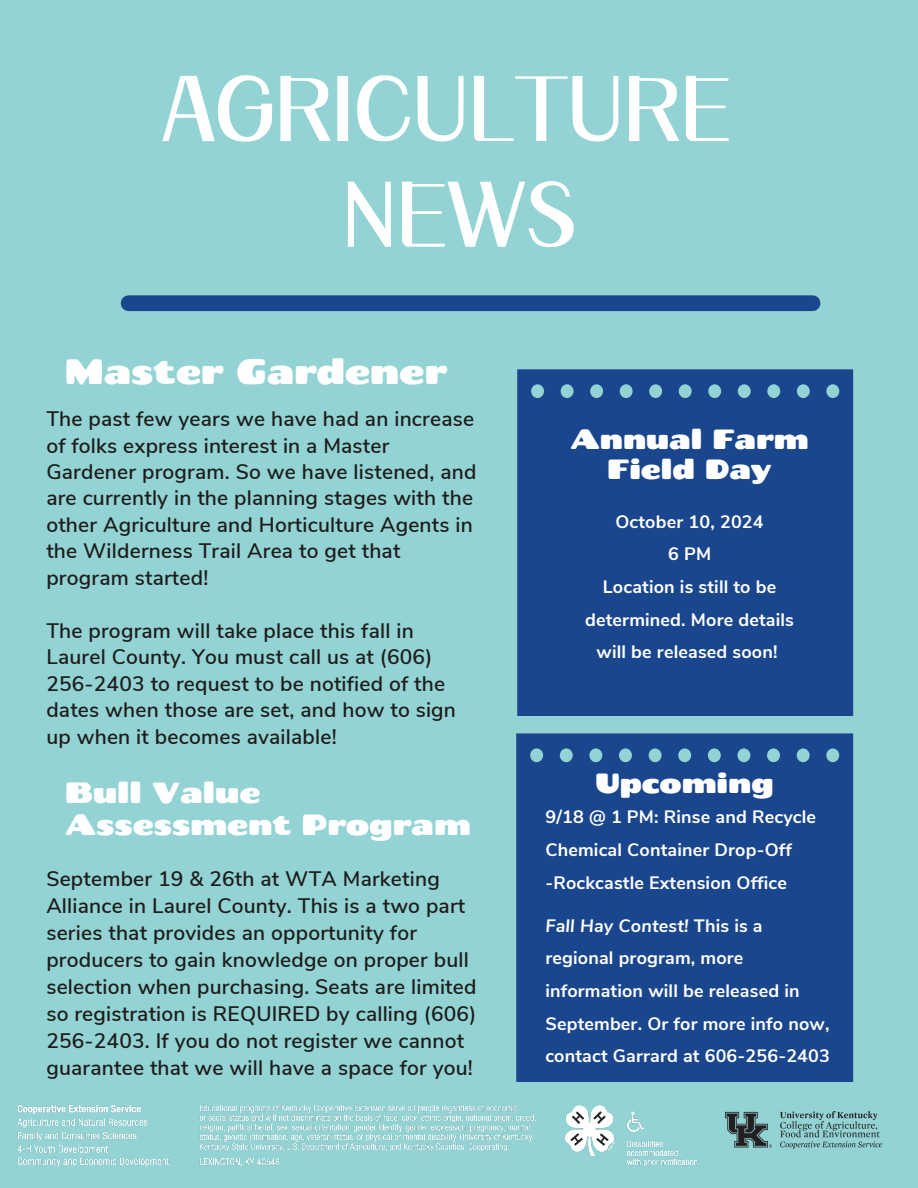
<style>
.page{position:relative;width:918px;height:1188px;background:#93d3d4}
.page>*{position:absolute;margin:0;border:0;box-sizing:border-box;transform-origin:0 0}
.t1{font:900 96.3px/105.8px "Canva Endeavor";letter-spacing:-.025em;color:#fff;text-align:center}
.t2{font:35.25px "Chango";letter-spacing:-.025em;color:#fff}
.t3{font:29.25px/31.5px "Chango";letter-spacing:-.025em;color:#fff}
.t4{font:27.75px/30.3px "Chango";letter-spacing:-.025em;color:#fff;text-align:center}
.t5{font:600 21px/26.4px "Nunito Sans";letter-spacing:.01em;color:#1d1d1b}
.t6{font:700 18px/32.7px "Nunito Sans";letter-spacing:.01em;color:#fff}
.s1{font-style:italic}
</style>
<div class="page">
<div style="left:129px;top:295px;width:684px;height:16px;background:#19468d"></div>
<div style="left:517px;top:369px;width:336px;height:347px;background:#19468d"></div>
<img style="left:17px;top:1104px;width:709px;height:63px">
<div style="left:516px;top:733px;width:337px;height:348px;background:#19468d"></div>
<img style="left:726px;top:1111px;width:155px;height:37px">
<h4 class="t1" style="left:160px;top:57px;width:574px">AGRICULTURE<br>NEWS</h4>
<h3 class="t2" style="left:65px;top:349px;width:384px">Master Gardener</h3>
<p class="t5" style="left:46px;top:406px;width:432px">The past few years we have had an increase of folks express interest in a Master Gardener program. So we have listened, and are currently in the planning stages with the other Agriculture and Horticulture Agents in the Wilderness Trail Area to get that program started!</p>
<h3 class="t5" style="left:46px;top:618px;width:411px">The program will take place this fall in Laurel County. You must call us at (606)<br>256-2403 to request to be notified of the dates when those are set, and how to sign up when it becomes available!</h3>
<h4 class="t3" style="left:65px;top:776px;width:408px">Bull Value<br>Assessment Program</h4>
<h4 class="t4" style="left:570px;top:423px;width:240px">Annual Farm<br>Field Day</h4>
<p class="t6" style="left:615px;top:505px;width:150px">October 10, 2024</p>
<p class="t6" style="left:668px;top:538px;width:45px">6 PM</p>
<p class="t6" style="left:585px;top:571px;width:210px;text-align:center">Location is still to be determined. More details will be released soon!</p>
<p class="t4" style="left:595px;top:767px;width:180px">Upcoming</p>
<h3 class="t6" style="left:545px;top:801px;width:272px">9/18 @ 1 PM: Rinse and Recycle<br>Chemical Container Drop-Off</h3>
<p class="t5" style="left:46px;top:866px;width:395px">September 19 &amp; 26th at WTA Marketing</p>
<p class="t6" style="left:545px;top:866px;width:243px">-Rockcastle Extension Office</p>
<p class="t5" style="left:46px;top:892px;width:432px;line-height:27px">Alliance in Laurel County. This is a two part series that provides an opportunity for producers to gain knowledge on proper bull selection when purchasing. Seats are limited so registration is REQUIRED by calling (606)<br>256-2403. If you do not register we cannot guarantee that we will have a space for you!</p>
<p class="t6" style="left:545px;top:910px;width:286px"><span class="s1">Fall Hay Contest!</span> This is a regional program, more information will be released in<br>September. Or for more info now, contact Garrard at 606-256-2403</p>
</div>
